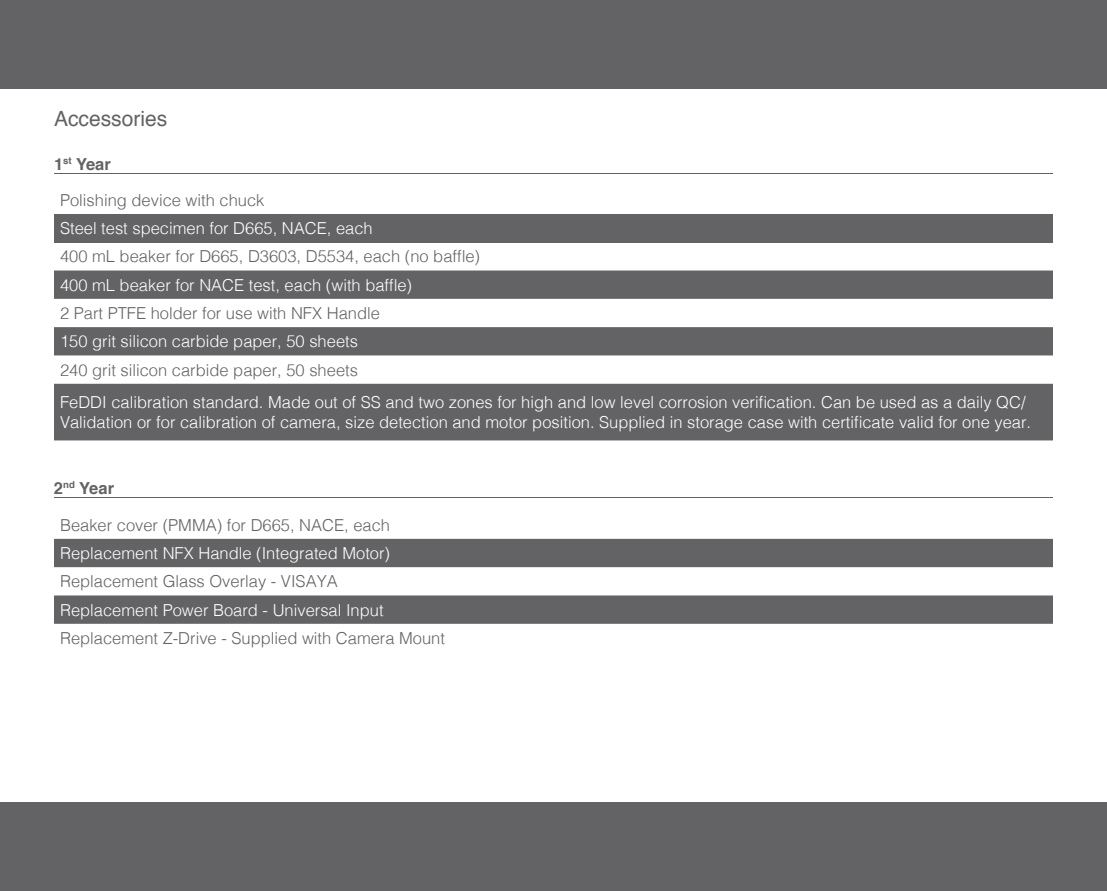
<style>
.page{position:relative;width:1107px;height:891px;background:#fff}
.page>*{position:absolute;margin:0;border:0;box-sizing:border-box;transform-origin:0 0}
.t1{font:21px "Helvetica";color:#636366}
.t2{font:300 16.5px/19.8px "Helvetica";color:#fff}
.t3{font:300 16.5px "Helvetica";color:#636366}
.t4{font:700 16.5px "Helvetica";color:#636366}
</style>
<div class="page">
<svg style="left:54px;top:242px;width:999px;height:29px"></svg>
<div style="left:54px;top:214px;width:999px;height:28px;background:#636366"></div>
<svg style="left:54px;top:271px;width:999px;height:169px;fill:#636366"></svg>
<svg style="left:54px;top:538px;width:999px;height:1px"></svg>
<svg style="left:54px;top:539px;width:999px;height:85px;fill:#636366"></svg>
<hr style="left:54px;top:173px;width:999px;height:1px;background:#636366">
<hr style="left:54px;top:497px;width:999px;height:1px;background:#636366">
<div style="left:0;top:803px;width:1107px;height:88px;background:#636366"></div>
<div style="left:0;top:0;width:1107px;height:88px;background:#636366"></div>
<p class="t1" style="left:54px;top:102px;width:115px">Accessories</p>
<p class="t4" style="left:54px;top:150px;width:58px">1<sup>st</sup> Year</p>
<p class="t3" style="left:60px;top:186px;width:206px">Polishing device with chuck</p>
<p class="t2" style="left:60px;top:217px;width:314px">Steel test specimen for D665, NACE, each</p>
<p class="t3" style="left:60px;top:242px;width:422px">400 mL beaker for D665, D3603, D5534, each (no baffle)</p>
<p class="t2" style="left:60px;top:274px;width:354px">400 mL beaker for NACE test, each (with baffle)</p>
<p class="t3" style="left:60px;top:299px;width:322px">2 Part PTFE holder for use with NFX Handle</p>
<p class="t2" style="left:60px;top:330px;width:300px">150 grit silicon carbide paper, 50 sheets</p>
<p class="t3" style="left:60px;top:356px;width:300px">240 grit silicon carbide paper, 50 sheets</p>
<p class="t2" style="left:60px;top:391px;width:973px">FeDDI calibration standard. Made out of SS and two zones for high and low level corrosion verification. Can be used as a daily QC/<br>Validation or for calibration of camera, size detection and motor position. Supplied in storage case with certificate valid for one year.</p>
<p class="t4" style="left:54px;top:475px;width:62px">2<sup>nd</sup> Year</p>
<p class="t3" style="left:60px;top:511px;width:332px">Beaker cover (PMMA) for D665, NACE, each</p>
<p class="t2" style="left:60px;top:542px;width:332px">Replacement NFX Handle (Integrated Motor)</p>
<p class="t3" style="left:60px;top:567px;width:279px">Replacement Glass Overlay - VISAYA</p>
<p class="t2" style="left:60px;top:599px;width:325px">Replacement Power Board - Universal Input</p>
<p class="t3" style="left:60px;top:624px;width:387px">Replacement Z-Drive - Supplied with Camera Mount</p>
</div>
